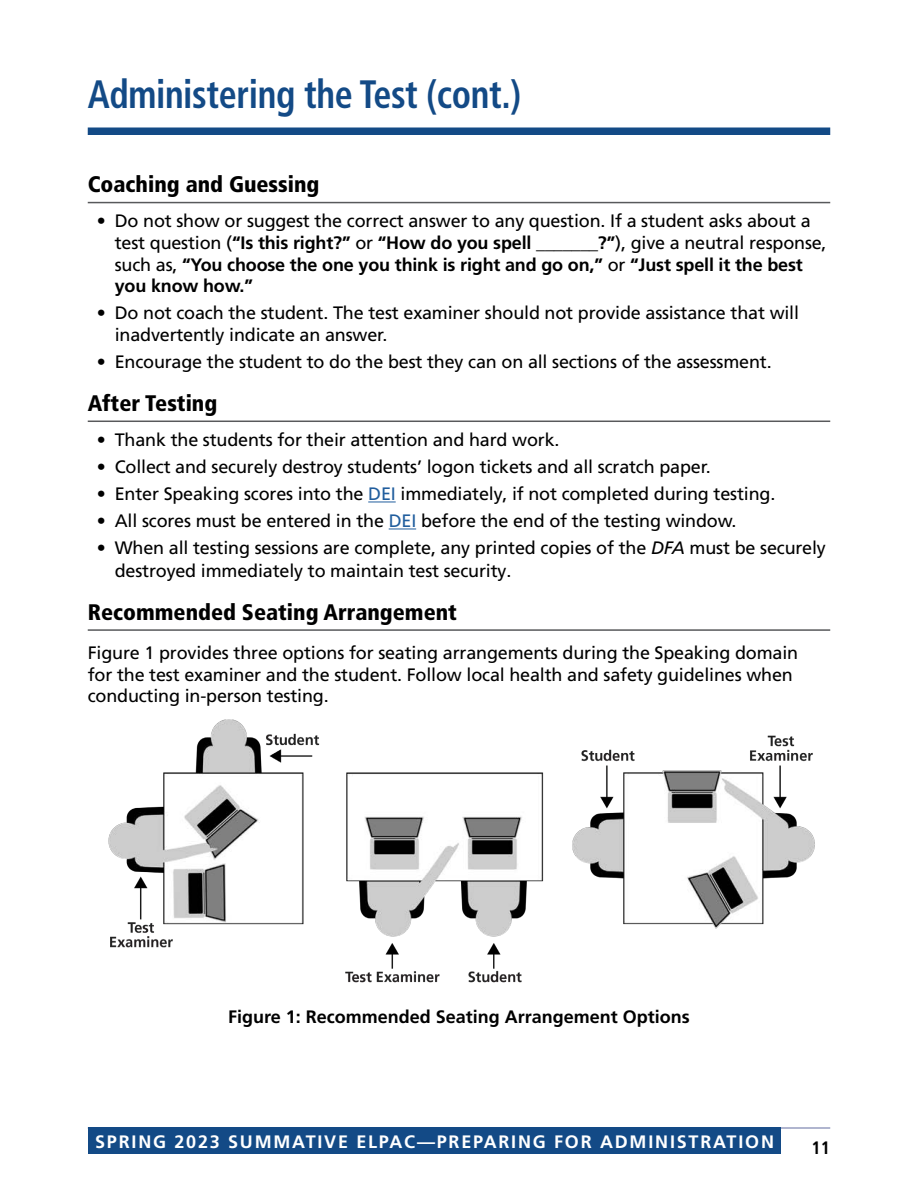
<style>
.page{position:relative;width:918px;height:1188px;background:#fff}
.page>*{position:absolute;margin:0;border:0;box-sizing:border-box;transform-origin:0 0}
.t1{font:700 condensed 39.6px "Frutiger LT Pro";letter-spacing:-.01em;color:#134a86;scale:.91 1}
.t2{font:900 condensed 22.5px "Frutiger LT Pro";color:#000}
.Body_Text{font:18px/21.6px "Frutiger LT Pro";letter-spacing:-.01em;color:#000}
.t3{font:700 18px "Frutiger LT Pro";letter-spacing:.1em;color:#fff}
.Table_Rubric_Heading{font:700 18px "Frutiger LT Pro";color:#000}
.t4{font:700 condensed 18px "Frutiger LT Pro";color:#000}
.s1{font-weight:700}
.s2{color:#215e9e}
.s3{font-style:italic}
</style>
<div class="page">
<div style="left:88px;top:128px;width:742px;height:7px;background:#134a86"></div>
<hr style="left:88px;top:1127px;width:742px;height:2px;background:#979ec0">
<div style="left:88px;top:1127px;width:693px;height:27px;background:#134a86"></div>
<hr style="left:88px;top:202px;width:742px;height:1px;background:#58595b">
<hr style="left:88px;top:421px;width:742px;height:1px;background:#58595b">
<svg style="left:368px;top:502px;width:28px;height:1px"></svg>
<svg style="left:389px;top:529px;width:27px;height:1px"></svg>
<hr style="left:88px;top:629px;width:742px;height:2px;background:#58595b">
<img style="left:108px;top:720px;width:707px;height:263px">
<h1 class="t1" style="left:88px;top:71px;width:478px">Administering the Test (cont.)</h1>
<h3 class="t2" style="left:88px;top:171px;width:233px">Coaching and Guessing</h3>
<p class="Body_Text" style="left:115px;top:211px;width:713px;text-indent:-18px">• Do not show or suggest the correct answer to any question. If a student asks about a test question (<span class="s1">“Is this right?”</span> or <span class="s1">“How do you spell _______?”</span>), give a neutral response, such as, <span class="s1">“You choose the one you think is right and go on,”</span> or <span class="s1">“Just spell it the best you know how.”</span></p>
<p class="Body_Text" style="left:115px;top:302px;width:686px;text-indent:-18px">• Do not coach the student. The test examiner should not provide assistance that will inadvertently indicate an answer.</p>
<p class="Body_Text" style="left:97px;top:351px;width:676px">• Encourage the student to do the best they can on all sections of the assessment.</p>
<h3 class="t2" style="left:88px;top:390px;width:131px">After Testing</h3>
<p class="Body_Text" style="left:97px;top:429px;width:464px">• Thank the students for their attention and hard work.</p>
<p class="Body_Text" style="left:97px;top:456px;width:616px">• Collect and securely destroy students’ logon tickets and all scratch paper.</p>
<p class="Body_Text" style="left:97px;top:483px;width:680px">• Enter Speaking scores into the <span class="s2">DEI</span> immediately, if not completed during testing.</p>
<p class="Body_Text" style="left:97px;top:510px;width:641px">• All scores must be entered in the <span class="s2">DEI</span> before the end of the testing window.</p>
<p class="Body_Text" style="left:115px;top:537px;width:713px;line-height:22.5px;text-indent:-18px">• When all testing sessions are complete, any printed copies of the <span class="s3">DFA</span> must be securely destroyed immediately to maintain test security.</p>
<h3 class="t2" style="left:88px;top:599px;width:371px">Recommended Seating Arrangement</h3>
<p class="Body_Text" style="left:88px;top:642px;width:712px">Figure 1 provides three options for seating arrangements during the Speaking domain for the test examiner and the student. Follow local health and safety guidelines when conducting in-person testing.</p>
<p class="Table_Rubric_Heading" style="left:228px;top:1006px;width:463px">Figure 1: Recommended Seating Arrangement Options</p>
<p class="t3" style="left:95px;top:1131px;width:680px">SPRING 2023 SUMMATIVE ELPAC—PREPARING FOR ADMINISTRATION</p>
<p class="t4" style="left:812px;top:1137px;width:20px">11</p>
</div>
